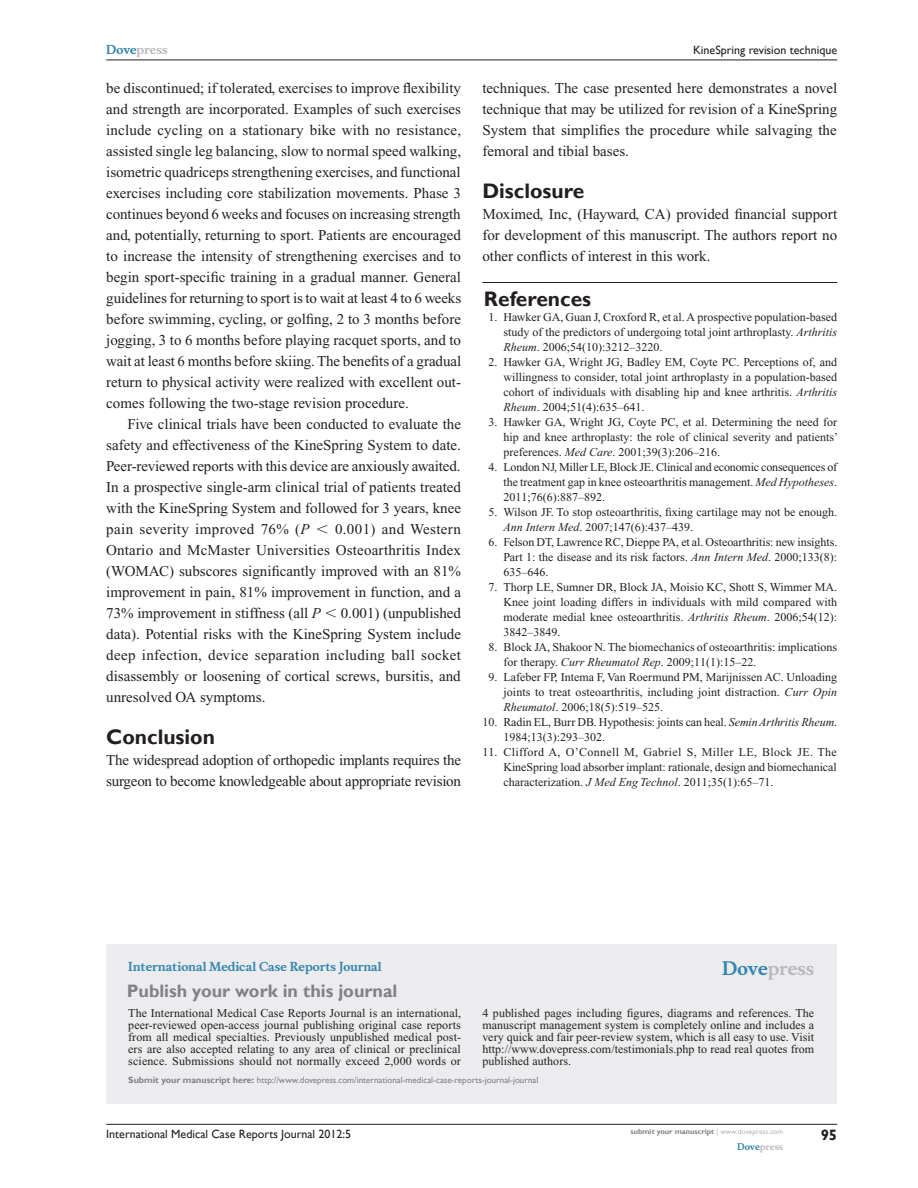
<style>
.page{position:relative;width:918px;height:1188px;background:#fff}
.page>*{position:absolute;margin:0;border:0;box-sizing:border-box;transform-origin:0 0}
.RefH{font:700 21px "Gill Sans";color:#231f20}
.PromBx-H1{font:700 18px "Gill Sans";color:#808285}
.PromBx-Brand{font:700 18px "Musee";color:#b8b9bc}
.Tx{font:15px/21px "Times New Roman";color:#231f20;text-align:justify}
.TxF{font:15px/21px "Times New Roman";letter-spacing:-.015em;color:#231f20;text-align:justify}
.t1{font:700 15px "Gill Sans";color:#231f20}
.RefNL2{font:12px/15px "Times New Roman";color:#231f20;text-align:justify}
.PromBx-Tx{font:12px/12px "Times New Roman";letter-spacing:.005em;color:#231f20;text-align:justify}
.t2{font:12px "Gill Sans";color:#231f20}
.PromBx-JrnlName{font:700 12px "Musee";color:#3485ae}
.t3{font:700 12px "Musee";color:#b8b9bc}
.PromBx-SubmitMssWebA{font:9px "Gill Sans";color:#808285}
.t4{font:700 9px "Musee";color:#b8b9bc}
.t5{font:700 7.5px "Gill Sans";color:#808285}
.s1{color:#3485ae}
.s2{font-style:italic}
.s3{font-family:"Mathematical Pi One"}
.s4{font-weight:700}
.s5{font-weight:400;color:#b8b9bc}
</style>
<div class="page">
<div style="left:106px;top:944px;width:731px;height:159px;background:#ececee"></div>
<hr style="left:482px;top:282px;width:355px;height:1px;background:#231f20">
<hr style="left:106px;top:1124px;width:731px;height:1px;background:#231f20">
<hr style="left:106px;top:60px;width:731px;height:1px;background:#231f20">
<p class="t3" style="left:106px;top:43px;width:63px"><span class="s1">Dove</span>press</p>
<p class="Tx" style="left:106px;top:77px;width:357px">be discontinued; if tolerated, exercises to improve flexibility and strength are incorporated. Examples of such exercises include cycling on a stationary bike with no resistance, assisted single leg balancing, slow to normal speed walking, isometric quadriceps strengthening exercises, and functional exercises including core stabilization movements. Phase 3 continues beyond 6 weeks and focuses on increasing strength and, potentially, returning to sport. Patients are encouraged to increase the intensity of strengthening exercises and to begin sport-specific training in a gradual manner. General guidelines for returning to sport is to wait at least 4 to 6 weeks before swimming, cycling, or golfing, 2 to 3 months before jogging, 3 to 6 months before playing racquet sports, and to wait at least 6 months before skiing. The benefits of a gradual return to physical activity were realized with excellent out&shy;comes following the two-stage revision procedure.</p>
<p class="Tx" style="left:106px;top:413px;width:356px;text-indent:21px">Five clinical trials have been conducted to evaluate the safety and effectiveness of the KineSpring System to date.<br>Peer-reviewed reports with this device are anxiously awaited.<br>In a prospective single-arm clinical trial of patients treated with the KineSpring System and followed for 3 years, knee pain severity improved 76% (<span class="s2">P</span> <span class="s3">,</span> 0.001) and Western Ontario and McMaster Universities Osteoarthritis Index (WOMAC) subscores significantly improved with an 81% improvement in pain, 81% improvement in function, and a 73% improvement in stiffness (all <span class="s2">P</span> <span class="s3">,</span> 0.001) (unpublished data). Potential risks with the KineSpring System include deep infection, device separation including ball socket disassembly or loosening of cortical screws, bursitis, and unresolved OA symptoms.</p>
<h1 class="RefH" style="left:106px;top:724px;width:110px">Conclusion</h1>
<p class="TxF" style="left:106px;top:749px;width:356px">The widespread adoption of orthopedic implants requires the surgeon to become knowledgeable about appropriate revision</p>
<p class="t2" style="left:693px;top:43px;width:146px">KineSpring revision technique</p>
<p class="TxF" style="left:482px;top:77px;width:356px">techniques. The case presented here demonstrates a novel technique that may be utilized for revision of a KineSpring System that simplifies the procedure while salvaging the femoral and tibial bases.</p>
<h1 class="RefH" style="left:482px;top:178px;width:103px">Disclosure</h1>
<p class="TxF" style="left:482px;top:203px;width:356px">Moximed, Inc, (Hayward, CA) provided financial support for development of this manuscript. The authors report no other conflicts of interest in this work.</p>
<p class="RefH" style="left:484px;top:286px;width:109px">References</p>
<p class="RefNL2" style="left:503px;top:309px;width:335px;text-indent:-15px">1. Hawker GA, Guan J, Croxford R, et al. A prospective population-based study of the predictors of undergoing total joint arthroplasty. <span class="s2">Arthritis Rheum</span>. 2006;54(10):3212–3220.</p>
<p class="RefNL2" style="left:503px;top:354px;width:335px;text-indent:-15px">2. Hawker GA, Wright JG, Badley EM, Coyte PC. Perceptions of, and willingness to consider, total joint arthroplasty in a population-based cohort of individuals with disabling hip and knee arthritis. <span class="s2">Arthritis Rheum</span>. 2004;51(4):635–641.</p>
<p class="RefNL2" style="left:503px;top:414px;width:336px;text-indent:-15px">3. Hawker GA, Wright JG, Coyte PC, et al. Determining the need for hip and knee arthroplasty: the role of clinical severity and patients’ preferences. <span class="s2">Med Care</span>. 2001;39(3):206–216.</p>
<p class="RefNL2" style="left:503px;top:459px;width:335px;text-indent:-15px">4. London NJ, Miller LE, Block JE. Clinical and economic consequences of the treatment gap in knee osteoarthritis management. <span class="s2">Med Hypotheses</span>.<br>2011;76(6):887–892.</p>
<p class="RefNL2" style="left:503px;top:504px;width:335px;text-indent:-15px">5. Wilson JF. To stop osteoarthritis, fixing cartilage may not be enough.<br><span class="s2">Ann Intern Med</span>. 2007;147(6):437–439.</p>
<p class="RefNL2" style="left:503px;top:534px;width:335px;text-indent:-15px">6. Felson DT, Lawrence RC, Dieppe PA, et al. Osteoarthritis: new insights.<br>Part 1: the disease and its risk factors. <span class="s2">Ann Intern Med</span>. 2000;133(8):<br>635–646.</p>
<p class="RefNL2" style="left:503px;top:579px;width:335px;text-indent:-15px">7. Thorp LE, Sumner DR, Block JA, Moisio KC, Shott S, Wimmer MA.<br>Knee joint loading differs in individuals with mild compared with moderate medial knee osteoarthritis. <span class="s2">Arthritis Rheum</span>. 2006;54(12):<br>3842–3849.</p>
<p class="RefNL2" style="left:503px;top:639px;width:335px;text-indent:-15px">8. Block JA, Shakoor N. The biomechanics of osteoarthritis: implications for therapy. <span class="s2">Curr Rheumatol Rep</span>. 2009;11(1):15–22.</p>
<p class="RefNL2" style="left:503px;top:669px;width:335px;text-indent:-15px">9. Lafeber FP, Intema F, Van Roermund PM, Marijnissen AC. Unloading joints to treat osteoarthritis, including joint distraction. <span class="s2">Curr Opin Rheumatol</span>. 2006;18(5):519–525.</p>
<p class="RefNL2" style="left:503px;top:714px;width:335px;text-indent:-21px">10. Radin EL, Burr DB. Hypothesis: joints can heal. <span class="s2">Semin Arthritis Rheum</span>.<br>1984;13(3):293–302.</p>
<p class="RefNL2" style="left:503px;top:744px;width:335px;text-indent:-21px">11. Clifford A, O’Connell M, Gabriel S, Miller LE, Block JE. The KineSpring load absorber implant: rationale, design and biomechanical characterization. <span class="s2">J Med Eng Technol</span>. 2011;35(1):65–71.</p>
<p class="PromBx-JrnlName" style="left:128px;top:959px;width:255px">International Medical Case Reports Journal</p>
<p class="PromBx-H1" style="left:127px;top:980px;width:272px">Publish your work in this journal</p>
<p class="PromBx-Brand" style="left:722px;top:958px;width:94px"><span class="s1">Dove</span>press</p>
<p class="PromBx-Tx" style="left:128px;top:1007px;width:334px">The International Medical Case Reports Journal is an international, peer-reviewed open-access journal publishing original case reports from all medical specialties. Previously unpublished medical post&shy;ers are also accepted relating to any area of clinical or preclinical science. Submissions should not normally exceed 2,000 words or</p>
<p class="PromBx-Tx" style="left:482px;top:1007px;width:333px">4 published pages including figures, diagrams and references. The manuscript management system is completely online and includes a very quick and fair peer-review system, which is all easy to use. Visit http://www.dovepress.com/testimonials.php to read real quotes from published authors.</p>
<p class="PromBx-SubmitMssWebA" style="left:128px;top:1075px;width:412px"><span class="s4">Submit your manuscript here:</span> http://www.dovepress.com/international-medical-case-reports-journal-journal</p>
<p class="t2" style="left:106px;top:1127px;width:246px">International Medical Case Reports Journal 2012:5</p>
<p class="t5" style="left:631px;top:1127px;width:154px">submit your manuscript <span class="s5">| www.dovepress.com</span></p>
<p class="t4" style="left:737px;top:1141px;width:48px"><span class="s1">Dove</span>press</p>
<p class="t1" style="left:821px;top:1126px;width:18px">95</p>
</div>
